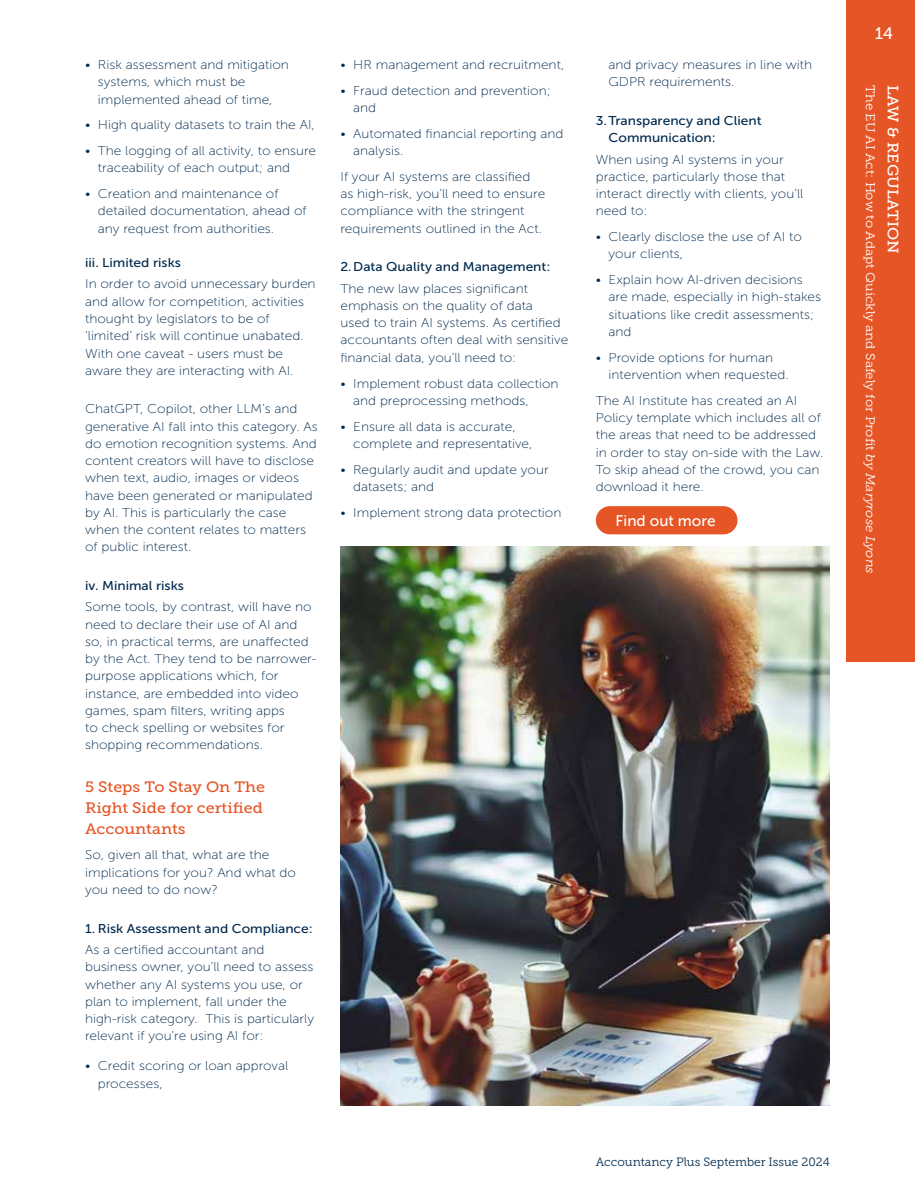
<style>
.page{position:relative;width:915px;height:1191px;background:#fff}
.page>*{position:absolute;margin:0;border:0;box-sizing:border-box;transform-origin:0 0}
.t1{font:16.5px "Museo Slab 500";color:#fff}
.t2{font:15.3px "Museo Sans 500";color:#fff}
.t3{font:15px/21px "Museo Slab 500";color:#e65525;scale:1.07 1}
.t4{font:15px "Museo Slab 500";letter-spacing:.01em;color:#fff;scale:1.07 1}
.t5{font:12.75px/17.2px "Museo Sans 100";color:#002a4e;scale:1.07 1}
.t6{font:12.75px/17.2px "Museo Sans 500";color:#002a4e;scale:1.07 1}
.t7{font:12.3px "Museo Slab 300";color:#fff;scale:1.07 1}
.t8{font:12px "Museo Slab 300";color:#002a4e}
.s1{font-style:italic}
</style>
<div class="page">
<div style="left:846px;top:0;width:68px;height:661px;background:#e65525"></div>
<img style="left:340px;top:546px;width:489px;height:560px">
<div style="left:595px;top:506px;width:142px;height:28px;background:#e65525;border-radius:14px"></div>
<p class="t5" style="left:98px;top:56px;width:180px;text-indent:-13px">• Risk assessment and mitigation systems, which must be implemented ahead of time,</p>
<p class="t5" style="left:85px;top:116px;width:216px">• High quality datasets to train the AI,</p>
<p class="t5" style="left:98px;top:142px;width:205px;text-indent:-13px">• The logging of all activity, to ensure traceability of each output; and</p>
<p class="t5" style="left:98px;top:185px;width:196px;text-indent:-13px">• Creation and maintenance of detailed documentation, ahead of any request from authorities.</p>
<p class="t6" style="left:85px;top:254px;width:91px">iii. Limited risks</p>
<p class="t5" style="left:85px;top:276px;width:217px">In order to avoid unnecessary burden and allow for competition, activities thought by legislators to be of ‘limited’ risk will continue unabated.<br>With one caveat - users must be aware they are interacting with AI.</p>
<p class="t5" style="left:85px;top:400px;width:219px">ChatGPT, Copilot, other LLM’s and generative AI fall into this category. As do emotion recognition systems. And content creators will have to disclose when text, audio, images or videos have been generated or manipulated by AI. This is particularly the case when the content relates to matters of public interest.</p>
<p class="t6" style="left:85px;top:577px;width:94px">iv. Minimal risks</p>
<p class="t5" style="left:85px;top:598px;width:218px">Some tools, by contrast, will have no need to declare their use of AI and so, in practical terms, are unaffected by the Act. They tend to be narrower&shy;purpose applications which, for instance, are embedded into video games, spam filters, writing apps<br>to check spelling or websites for shopping recommendations.</p>
<p class="t3" style="left:85px;top:776px;width:169px">5 Steps To Stay On The<br>Right Side for certified<br>Accountants</p>
<p class="t5" style="left:85px;top:846px;width:198px">So, given all that, what are the implications for you? And what do you need to do now?</p>
<p class="t6" style="left:85px;top:919px;width:214px">1. Risk Assessment and Compliance:</p>
<p class="t5" style="left:85px;top:941px;width:215px">As a certified accountant and business owner, you'll need to assess whether any AI systems you use, or plan to implement, fall under the high-risk category. This is particularly relevant if you're using AI for:</p>
<p class="t5" style="left:98px;top:1057px;width:179px;text-indent:-13px">• Credit scoring or loan approval processes,</p>
<p class="t5" style="left:340px;top:56px;width:211px">• HR management and recruitment,</p>
<p class="t5" style="left:353px;top:82px;width:186px;text-indent:-13px">• Fraud detection and prevention; and</p>
<p class="t5" style="left:353px;top:125px;width:198px;text-indent:-13px">• Automated financial reporting and analysis.</p>
<p class="t5" style="left:340px;top:168px;width:193px">If your AI systems are classified as high-risk, you'll need to ensure compliance with the stringent requirements outlined in the Act.</p>
<p class="t6" style="left:340px;top:258px;width:198px">2.Data Quality and Management:</p>
<p class="t5" style="left:340px;top:280px;width:214px">The new law places significant emphasis on the quality of data<br>used to train AI systems. As certified accountants often deal with sensitive financial data, you'll need to:</p>
<p class="t5" style="left:353px;top:375px;width:193px;text-indent:-13px">• Implement robust data collection and preprocessing methods,</p>
<p class="t5" style="left:353px;top:418px;width:169px;text-indent:-13px">• Ensure all data is accurate, complete and representative,</p>
<p class="t5" style="left:353px;top:461px;width:184px;text-indent:-13px">• Regularly audit and update your datasets; and</p>
<p class="t5" style="left:340px;top:504px;width:208px">• Implement strong data protection</p>
<p class="t5" style="left:608px;top:56px;width:192px">and privacy measures in line with<br>GDPR requirements.</p>
<p class="t6" style="left:608px;top:112px;width:144px;text-indent:-13px">3.Transparency and Client<br>Communication:</p>
<p class="t5" style="left:595px;top:151px;width:195px">When using AI systems in your practice, particularly those that interact directly with clients, you'll need to:</p>
<p class="t5" style="left:608px;top:228px;width:182px;text-indent:-13px">• Clearly disclose the use of AI to your clients,</p>
<p class="t5" style="left:608px;top:271px;width:200px;text-indent:-13px">• Explain how AI-driven decisions are made, especially in high-stakes situations like credit assessments; and</p>
<p class="t5" style="left:608px;top:349px;width:170px;text-indent:-13px">• Provide options for human intervention when requested.</p>
<p class="t5" style="left:595px;top:392px;width:214px">The AI Institute has created an AI<br>Policy template which includes all of the areas that need to be addressed in order to stay on-side with the Law.<br>To skip ahead of the crowd, you can download it here.</p>
<p class="t2" style="left:615px;top:512px;width:101px">Find out more</p>
<p class="t8" style="left:595px;top:1155px;width:235px">Accountancy Plus September Issue 2024</p>
<p class="t1" style="left:874px;top:24px;width:19px">14</p>
<p class="t7" style="left:876px;top:85px;width:458px;rotate:90deg">The EU AI Act: How to Adapt Quickly and Safely for Profit <span class="s1">by Maryrose Lyons</span></p>
<p class="t4" style="left:901px;top:85px;width:159px;rotate:90deg">LAW &amp; REGULATION</p>
</div>
